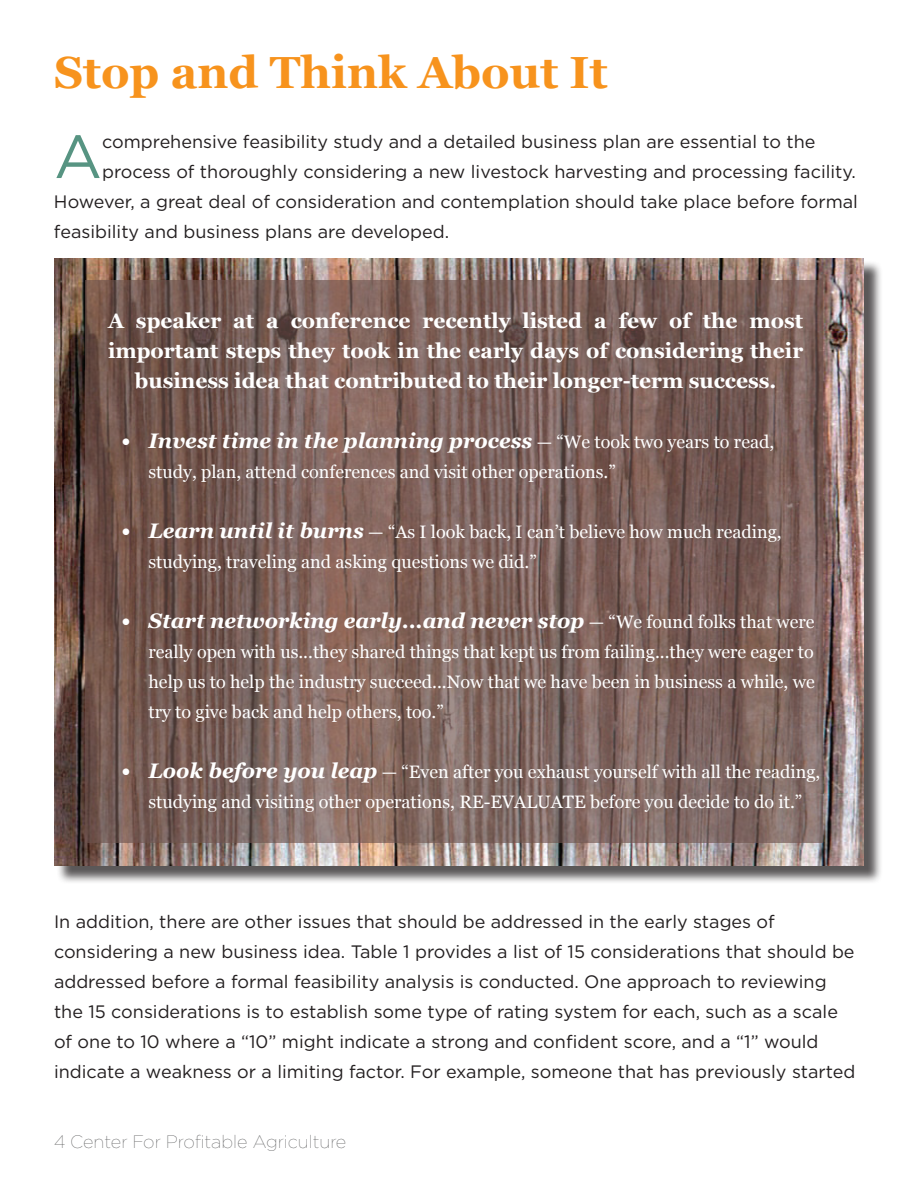
<style>
.page{position:relative;width:918px;height:1188px;background:#fff}
.page>*{position:absolute;margin:0;border:0;box-sizing:border-box;transform-origin:0 0}
.t1{font:60.9px "Gotham";color:#579482}
.t2{font:700 45px "Georgia";color:#f7931d}
.t3{font:700 21px/30px "Georgia";color:#fff;text-align:center}
.t4{font:italic 700 21px "Georgia";color:#fff}
.t5{font:18px/30px "Gotham";color:#231f20}
.t6{font:18px/30px "Georgia";color:#fff}
.t7{font:100 18px "Gotham";color:#4b4c4d}
.s1{font-weight:400;font-style:normal;font-size:18px}
.s2{font-weight:700;font-style:italic;font-size:21px}
</style>
<div class="page">
<div style="left:56px;top:260px;width:826px;height:624px;background:#231f20;opacity:.75"></div>
<img style="left:54px;top:258px;width:810px;height:608px">
<svg style="left:85px;top:281px;width:738px;height:562px;background:#7a605a"></svg>
<h2 class="t2" style="left:54px;top:39px;width:555px">Stop and Think About It</h2>
<h1 class="t1" style="left:54px;top:120px;width:50px">A</h1>
<p class="t5" style="left:102px;top:127px;width:715px">comprehensive feasibility study and a detailed business plan are essential to the</p>
<p class="t5" style="left:102px;top:157px;width:755px">process of thoroughly considering a new livestock harvesting and processing facility.</p>
<p class="t5" style="left:54px;top:187px;width:805px">However, a great deal of consideration and contemplation should take place before formal</p>
<p class="t5" style="left:54px;top:217px;width:397px">feasibility and business plans are developed.</p>
<p class="t3" style="left:108px;top:305px;width:697px">A speaker at a conference recently listed a few of the most important steps they took in the early days of considering their business idea that contributed to their longer-term success.</p>
<p class="t4" style="left:122px;top:425px;width:654px">• Invest time in the planning process <span class="s1">— “We took two years to read,</span></p>
<p class="t6" style="left:148px;top:456px;width:469px">study, plan, attend conferences and visit other operations.”</p>
<p class="t6" style="left:149px;top:516px;width:635px;text-indent:-27px"><span class="s2">• Learn until it burns</span> — “As I look back, I can’t believe how much reading, studying, traveling and asking questions we did.”</p>
<p class="t4" style="left:122px;top:605px;width:695px">• Start networking early...and never stop <span class="s1">— “We found folks that were</span></p>
<p class="t6" style="left:148px;top:636px;width:668px;text-align:justify">really open with us...they shared things that kept us from failing...they were eager to help us to help the industry succeed...Now that we have been in business a while, we try to give back and help others, too.”</p>
<p class="t6" style="left:122px;top:756px;width:700px;text-align:center"><span class="s2">• Look before you leap</span> — “Even after you exhaust yourself with all the reading, studying and visiting other operations, RE-EVALUATE before you decide to do it.”</p>
<p class="t5" style="left:54px;top:907px;width:803px">In addition, there are other issues that should be addressed in the early stages of considering a new business idea. Table 1 provides a list of 15 considerations that should be addressed before a formal feasibility analysis is conducted. One approach to reviewing the 15 considerations is to establish some type of rating system for each, such as a scale of one to 10 where a “10” might indicate a strong and confident score, and a “1” would indicate a weakness or a limiting factor. For example, someone that has previously started</p>
<p class="t7" style="left:54px;top:1131px;width:294px">4 Center For Profitable Agriculture</p>
</div>
